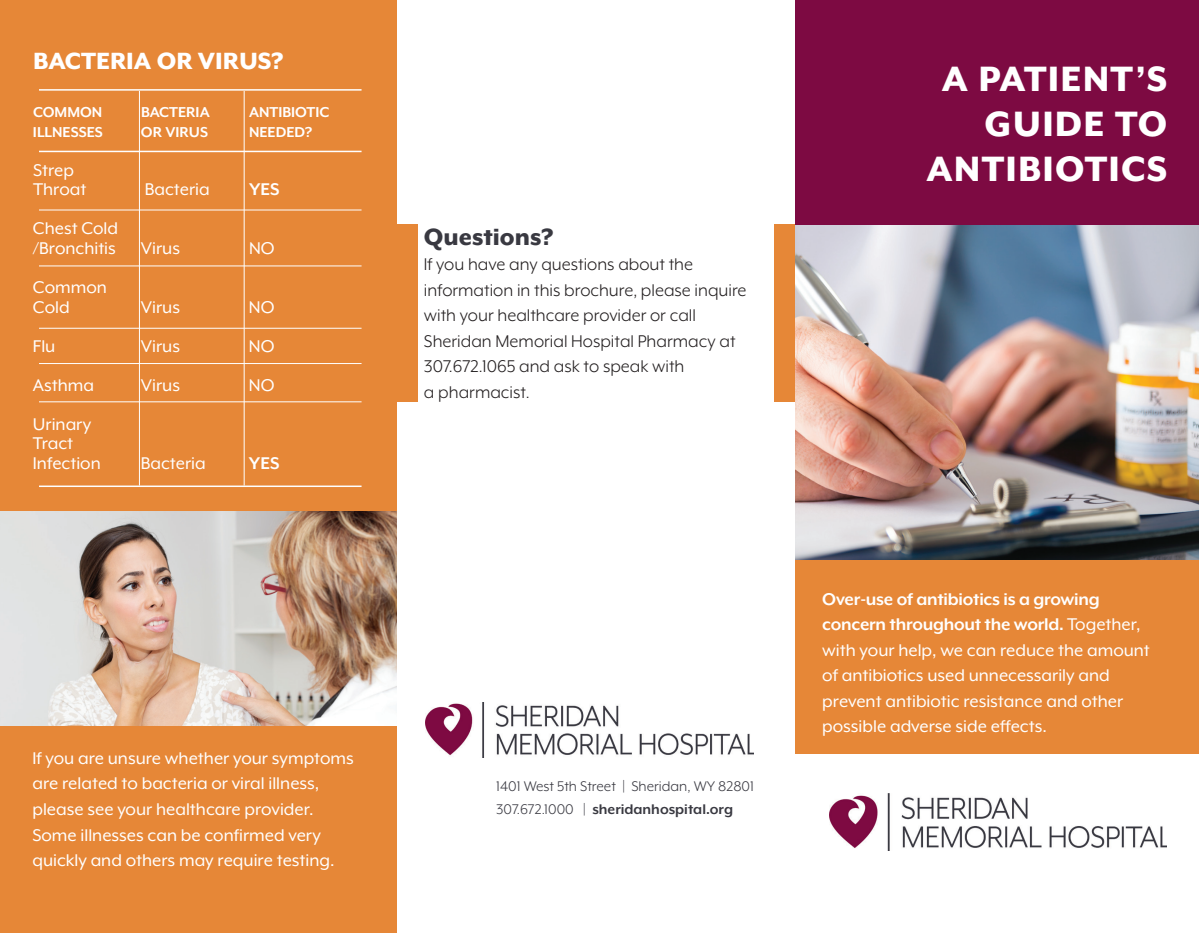
<style>
.page{position:relative;width:1199px;height:933px;background:#fff}
.page>*{position:absolute;margin:0;border:0;box-sizing:border-box;transform-origin:0 0}
.t1{font:800 40.5px/45px "Mr Eaves XL Mod OT";letter-spacing:.03em;color:#fff;text-align:right}
.t2{font:800 27px "Mr Eaves XL Mod OT";color:#fff}
.t3{font:800 27px "Mr Eaves XL Mod OT";color:#393941}
.t4{font:19.5px/25.5px "Mr Eaves XL Mod OT";color:#fff}
.t5{font:19.5px/25.5px "Mr Eaves XL Mod OT";color:#231f20}
.t6{font:700 19.5px "Mr Eaves XL Mod OT";color:#fff}
.t7{font:700 16.5px "Mr Eaves XL Mod OT";color:#fff}
.t8{font:16.05px/23.4px "Mr Eaves XL Mod OT";color:#393941}
.s1{font-weight:700}
</style>
<div class="page">
<img style="left:795px;top:224px;width:404px;height:336px">
<div style="left:795px;top:0;width:404px;height:224px;background:#7d0a42"></div>
<div style="left:795px;top:560px;width:404px;height:193px;background:#e68737"></div>
<div style="left:0;top:0;width:397px;height:932px;background:#e68737"></div>
<hr style="left:39px;top:151px;width:323px;height:1px;background:#fff">
<hr style="left:39px;top:209px;width:323px;height:1px;background:#fff">
<hr style="left:39px;top:328px;width:323px;height:1px;background:#fff">
<hr style="left:39px;top:265px;width:323px;height:1px;background:#fff">
<hr style="left:39px;top:363px;width:323px;height:1px;background:#fff">
<hr style="left:39px;top:401px;width:323px;height:1px;background:#fff">
<hr style="left:39px;top:485px;width:323px;height:2px;background:#fff">
<hr style="left:39px;top:89px;width:323px;height:2px;background:#fff">
<hr style="left:139px;top:91px;width:1px;height:394px;background:#fff">
<hr style="left:244px;top:91px;width:1px;height:394px;background:#fff">
<img style="left:0;top:511px;width:396px;height:214px">
<img style="left:425px;top:702px;width:328px;height:55px">
<img style="left:829px;top:793px;width:337px;height:57px">
<div style="left:397px;top:224px;width:21px;height:177px;background:#e68737"></div>
<div style="left:774px;top:224px;width:21px;height:177px;background:#e68737"></div>
<h2 class="t2" style="left:33px;top:47px;width:252px">BACTERIA OR VIRUS?</h2>
<p class="t7" style="left:33px;top:104px;width:71px">COMMON</p>
<p class="t7" style="left:141px;top:104px;width:70px">BACTERIA</p>
<p class="t7" style="left:249px;top:104px;width:82px">ANTIBIOTIC</p>
<p class="t7" style="left:33px;top:124px;width:72px">ILLNESSES</p>
<p class="t7" style="left:141px;top:124px;width:69px">OR VIRUS</p>
<p class="t7" style="left:249px;top:124px;width:65px">NEEDED?</p>
<p class="t4" style="left:33px;top:160px;width:55px;line-height:19.5px">Strep<br>Throat</p>
<p class="t4" style="left:145px;top:177px;width:66px">Bacteria</p>
<p class="t6" style="left:249px;top:180px;width:32px">YES</p>
<p class="t4" style="left:33px;top:219px;width:87px;line-height:19.5px">Chest Cold /Bronchitis</p>
<p class="t4" style="left:33px;top:277px;width:75px;line-height:19.5px">Common<br>Cold</p>
<p class="t4" style="left:141px;top:235px;width:41px">Virus</p>
<p class="t4" style="left:249px;top:235px;width:27px">NO</p>
<p class="t4" style="left:141px;top:294px;width:41px">Virus</p>
<p class="t4" style="left:249px;top:294px;width:27px">NO</p>
<p class="t4" style="left:33px;top:333px;width:24px">Flu</p>
<p class="t4" style="left:141px;top:333px;width:41px">Virus</p>
<p class="t4" style="left:249px;top:333px;width:27px">NO</p>
<p class="t4" style="left:33px;top:372px;width:63px">Asthma</p>
<p class="t4" style="left:141px;top:372px;width:41px">Virus</p>
<p class="t4" style="left:249px;top:372px;width:27px">NO</p>
<p class="t4" style="left:33px;top:414px;width:69px;line-height:19.5px">Urinary<br>Tract<br>Infection</p>
<p class="t4" style="left:141px;top:450px;width:66px">Bacteria</p>
<p class="t6" style="left:249px;top:453px;width:32px">YES</p>
<p class="t4" style="left:32px;top:745px;width:323px">If you are unsure whether your symptoms are related to bacteria or viral illness, please see your healthcare provider.<br>Some illnesses can be confirmed very quickly and others may require testing.</p>
<h2 class="t3" style="left:424px;top:223px;width:131px">Questions?</h2>
<p class="t5" style="left:424px;top:251px;width:324px">If you have any questions about the information in this brochure, please inquire with your healthcare provider or call Sheridan Memorial Hospital Pharmacy at 307.672.1065 and ask to speak with<br>a pharmacist.</p>
<h1 class="t1" style="left:926px;top:56px;width:242px">A PATIENT’S<br>GUIDE TO<br>ANTIBIOTICS</h1>
<p class="t8" style="left:496px;top:773px;width:259px">1401 West 5th Street | Sheridan, WY 82801<br>307.672.1000 | <span class="s1">sheridanhospital.org</span></p>
<p class="t4" style="left:822px;top:586px;width:329px"><span class="s1">Over-use of antibiotics is a growing concern throughout the world.</span> Together, with your help, we can reduce the amount of antibiotics used unnecessarily and prevent antibiotic resistance and other possible adverse side effects.</p>
</div>
